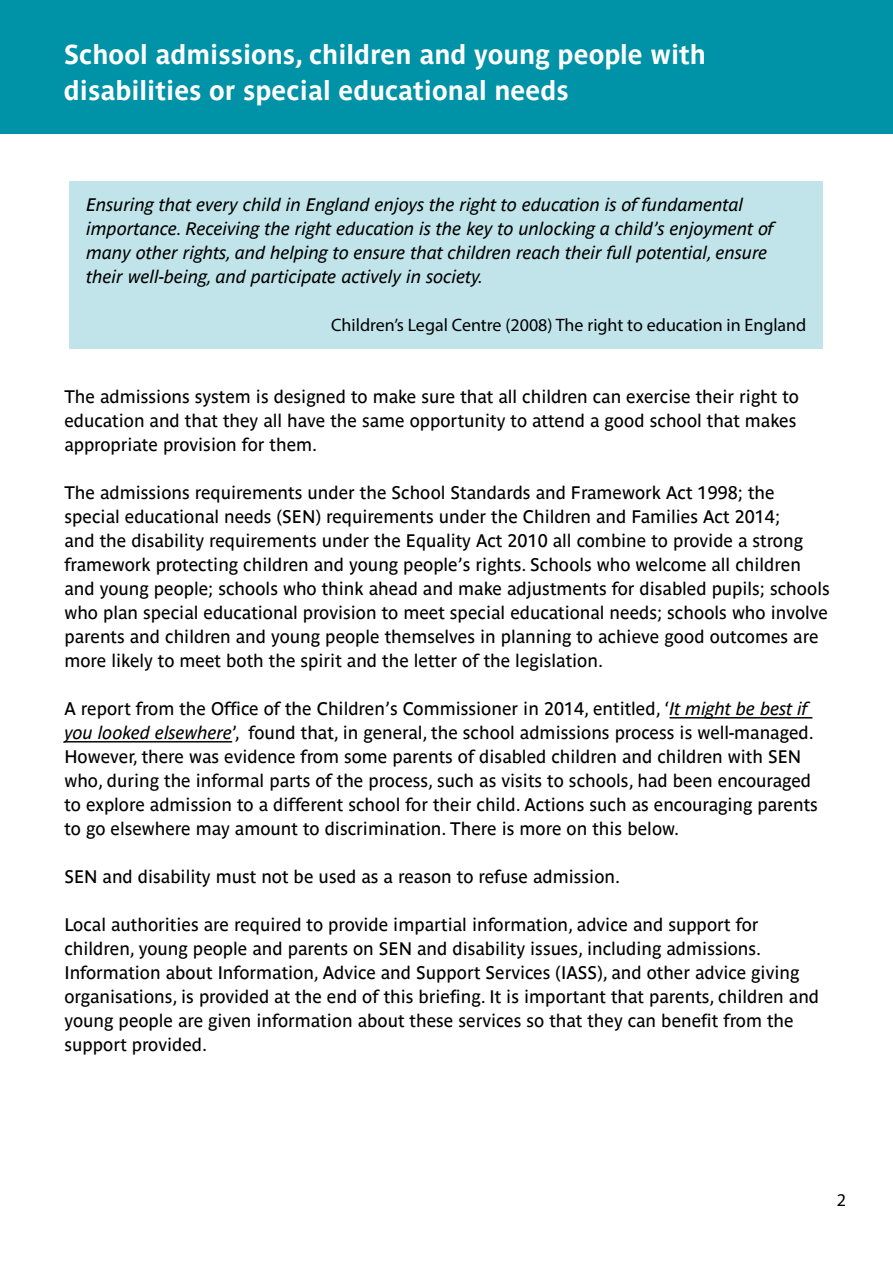
<style>
.page{position:relative;width:893px;height:1263px;background:#fff}
.page>*{position:absolute;margin:0;border:0;box-sizing:border-box;transform-origin:0 0}
.t1{font:700 27px/36px "Parisine Std";color:#fff}
.t2{font:18px/24px "Parisine Std";color:#000}
.t3{font:italic 18px/24px "Parisine Std";color:#000}
.t4{font:18px "Myriad Pro";color:#000}
.s1{font-style:italic}
</style>
<div class="page">
<div style="left:0;top:0;width:893px;height:134px;background:#0092a7"></div>
<hr style="left:669px;top:717px;width:143px;height:1px;background:#000">
<hr style="left:64px;top:741px;width:168px;height:1px;background:#000">
<div style="left:70px;top:181px;width:753px;height:167px;background:#c0e4e9"></div>
<h1 class="t1" style="left:64px;top:36px;width:644px">School admissions, children and young people with disabilities or special educational needs</h1>
<p class="t3" style="left:87px;top:193px;width:688px">Ensuring that every child in England enjoys the right to education is of fundamental importance. Receiving the right education is the key to unlocking a child’s enjoyment of many other rights, and helping to ensure that children reach their full potential, ensure their well-being, and participate actively in society.</p>
<p class="t4" style="left:331px;top:314px;width:477px">Children’s Legal Centre (2008) The right to education in England</p>
<p class="t2" style="left:64px;top:384px;width:736px">The admissions system is designed to make sure that all children can exercise their right to education and that they all have the same opportunity to attend a good school that makes appropriate provision for them.</p>
<p class="t2" style="left:64px;top:480px;width:767px">The admissions requirements under the School Standards and Framework Act 1998; the special educational needs (SEN) requirements under the Children and Families Act 2014;<br>and the disability requirements under the Equality Act 2010 all combine to provide a strong framework protecting children and young people’s rights. Schools who welcome all children and young people; schools who think ahead and make adjustments for disabled pupils; schools who plan special educational provision to meet special educational needs; schools who involve parents and children and young people themselves in planning to achieve good outcomes are more likely to meet both the spirit and the letter of the legislation.</p>
<p class="t2" style="left:64px;top:696px;width:755px">A report from the Office of the Children’s Commissioner in 2014, entitled, ‘<span class="s1">It might be best if you looked elsewhere</span>’, found that, in general, the school admissions process is well-managed.<br>However, there was evidence from some parents of disabled children and children with SEN who, during the informal parts of the process, such as visits to schools, had been encouraged to explore admission to a different school for their child. Actions such as encouraging parents to go elsewhere may amount to discrimination. There is more on this below.</p>
<p class="t2" style="left:64px;top:864px;width:557px">SEN and disability must not be used as a reason to refuse admission.</p>
<p class="t2" style="left:64px;top:912px;width:756px">Local authorities are required to provide impartial information, advice and support for children, young people and parents on SEN and disability issues, including admissions.<br>Information about Information, Advice and Support Services (IASS), and other advice giving organisations, is provided at the end of this briefing. It is important that parents, children and young people are given information about these services so that they can benefit from the support provided.</p>
<p class="t4" style="left:837px;top:1189px;width:11px">2</p>
</div>
